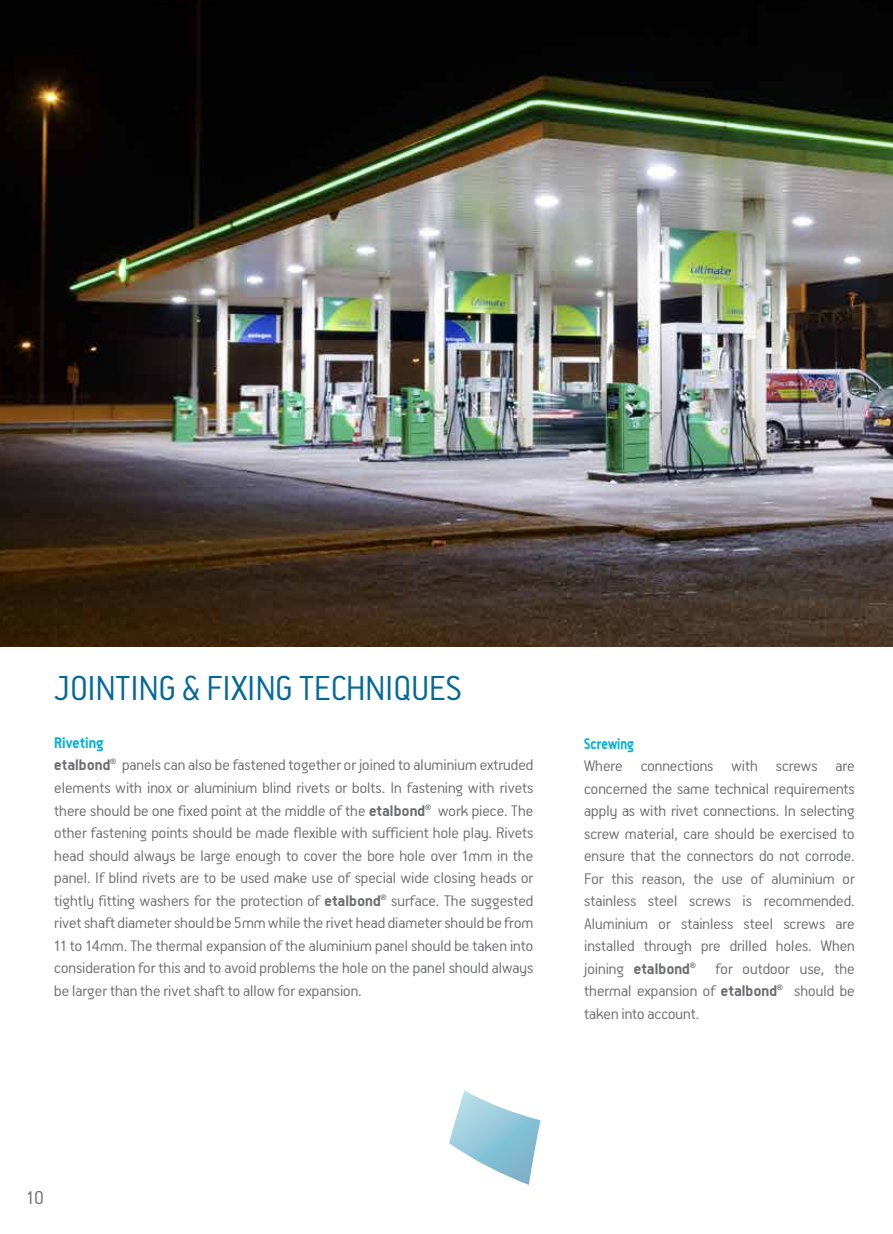
<style>
.page{position:relative;width:893px;height:1234px;background:#fff}
.page>*{position:absolute;margin:0;border:0;box-sizing:border-box;transform-origin:0 0}
.t1{font:300 39px "PF Premier Text";color:#04689a}
.t2{font:300 21px "PF Premier Text";color:#6d6e71}
.t3{font:300 17.25px/22.5px "PF Premier Text";color:#6d6e71;text-align:justify}
.t4{font:700 17.25px "PF Premier Text";color:#00b2d5;scale:.96 1}
.t5{font:700 17.25px "PF Premier Text";color:#6d6e71}
.t6{font:700 17.25px "PF Premier Text";color:#00b2d5;scale:.87 1}
.t7{font:800 7.5px "CF Jeckyl";color:#6d6e71}
.s1{font-weight:700}
</style>
<div class="page">
<img style="left:0;top:0;width:893px;height:646px">
<svg style="left:449px;top:1090px;width:91px;height:94px"></svg>
<h1 class="t1" style="left:54px;top:668px;width:409px">JOINTING &amp; FIXING TECHNIQUES</h1>
<p class="t4" style="left:54px;top:734px;width:53px">Riveting</p>
<p class="t5" style="left:54px;top:756px;width:58px">etalbond</p>
<p class="t7" style="left:111px;top:757px;width:7px">®</p>
<p class="t3" style="left:54px;top:753px;width:480px;text-indent:68px">panels can also be fastened together or joined to aluminium extruded elements with inox or aluminium blind rivets or bolts. In fastening with rivets there should be one fixed point at the middle of the <span class="s1">etalbond</span></p>
<p class="t7" style="left:425px;top:802px;width:7px">®</p>
<p class="t3" style="left:54px;top:798px;width:481px;text-indent:384px">work piece. The other fastening points should be made flexible with sufficient hole play. Rivets head should always be large enough to cover the bore hole over 1mm in the panel. If blind rivets are to be used make use of special wide closing heads or tightly fitting washers for the protection of <span class="s1">etalbond</span></p>
<p class="t7" style="left:381px;top:892px;width:7px">®</p>
<p class="t3" style="left:54px;top:888px;width:480px;text-indent:337px">surface. The suggested rivet shaft diameter should be 5mm while the rivet head diameter should be from 11 to 14mm. The thermal expansion of the aluminium panel should be taken into consideration for this and to avoid problems the hole on the panel should always be larger than the rivet shaft to allow for expansion.</p>
<p class="t6" style="left:584px;top:734px;width:59px">Screwing</p>
<p class="t3" style="left:584px;top:754px;width:272px">Where connections with screws are concerned the same technical requirements apply as with rivet connections. In selecting screw material, care should be exercised to ensure that the connectors do not corrode.<br>For this reason, the use of aluminium or stainless steel screws is recommended.<br>Aluminium or stainless steel screws are installed through pre drilled holes. When joining <span class="s1">etalbond</span></p>
<p class="t7" style="left:690px;top:960px;width:7px">®</p>
<p class="t3" style="left:584px;top:957px;width:272px;text-indent:131px">for outdoor use, the thermal expansion of <span class="s1">etalbond</span></p>
<p class="t7" style="left:777px;top:983px;width:7px">®</p>
<p class="t3" style="left:794px;top:979px;width:62px">should be</p>
<p class="t3" style="left:584px;top:1002px;width:117px">taken into account.</p>
<p class="t2" style="left:27px;top:1186px;width:19px">10</p>
</div>
